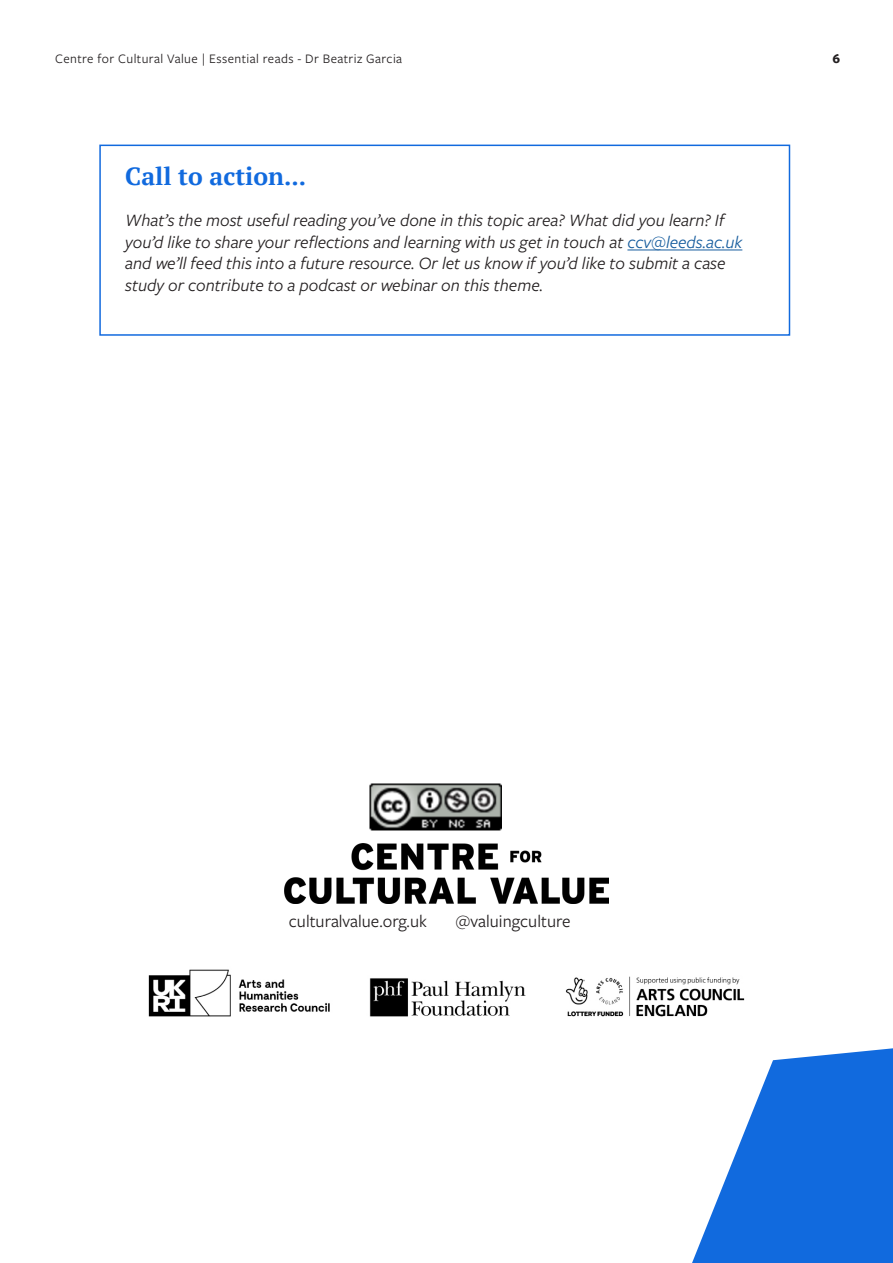
<style>
.page{position:relative;width:893px;height:1263px;background:#fff}
.page>*{position:absolute;margin:0;border:0;box-sizing:border-box;transform-origin:0 0}
.t1{font:700 24.75px "PT Serif";color:#116ade}
.t2{font:italic 18px/21.6px "Freight Sans Pro";color:#231f20}
.t3{font:18px "Freight Sans Pro";color:#231f20}
.t4{font:13.5px "Freight Sans Pro";letter-spacing:.03em;color:#231f20}
.t5{font:700 13.5px "Freight Sans Pro";color:#231f20}
.s1{color:#175d9e}
</style>
<div class="page">
<svg style="left:692px;top:1048px;width:201px;height:215px;fill:#116ade"></svg>
<div style="left:99px;top:145px;width:691px;height:191px;border:2px solid #116ade"></div>
<hr style="left:627px;top:250px;width:115px;height:1px;background:#175d9e">
<img style="left:148px;top:969px;width:597px;height:48px">
<img style="left:284px;top:843px;width:325px;height:60px">
<img style="left:369px;top:783px;width:133px;height:48px">
<p class="t4" style="left:55px;top:50px;width:348px">Centre for Cultural Value | Essential reads - Dr Beatriz Garcia</p>
<p class="t5" style="left:832px;top:49px;width:9px">6</p>
<p class="t1" style="left:125px;top:160px;width:182px">Call to action...</p>
<p class="t2" style="left:125px;top:209px;width:619px">What’s the most useful reading you’ve done in this topic area? What did you learn? If you’d like to share your reflections and learning with us get in touch at <span class="s1">ccv@leeds.ac.uk </span>and we’ll feed this into a future resource. Or let us know if you’d like to submit a case study or contribute to a podcast or webinar on this theme.</p>
<p class="t3" style="left:289px;top:909px;width:140px">culturalvalue.org.uk</p>
<p class="t3" style="left:456px;top:909px;width:117px">@valuingculture</p>
</div>
